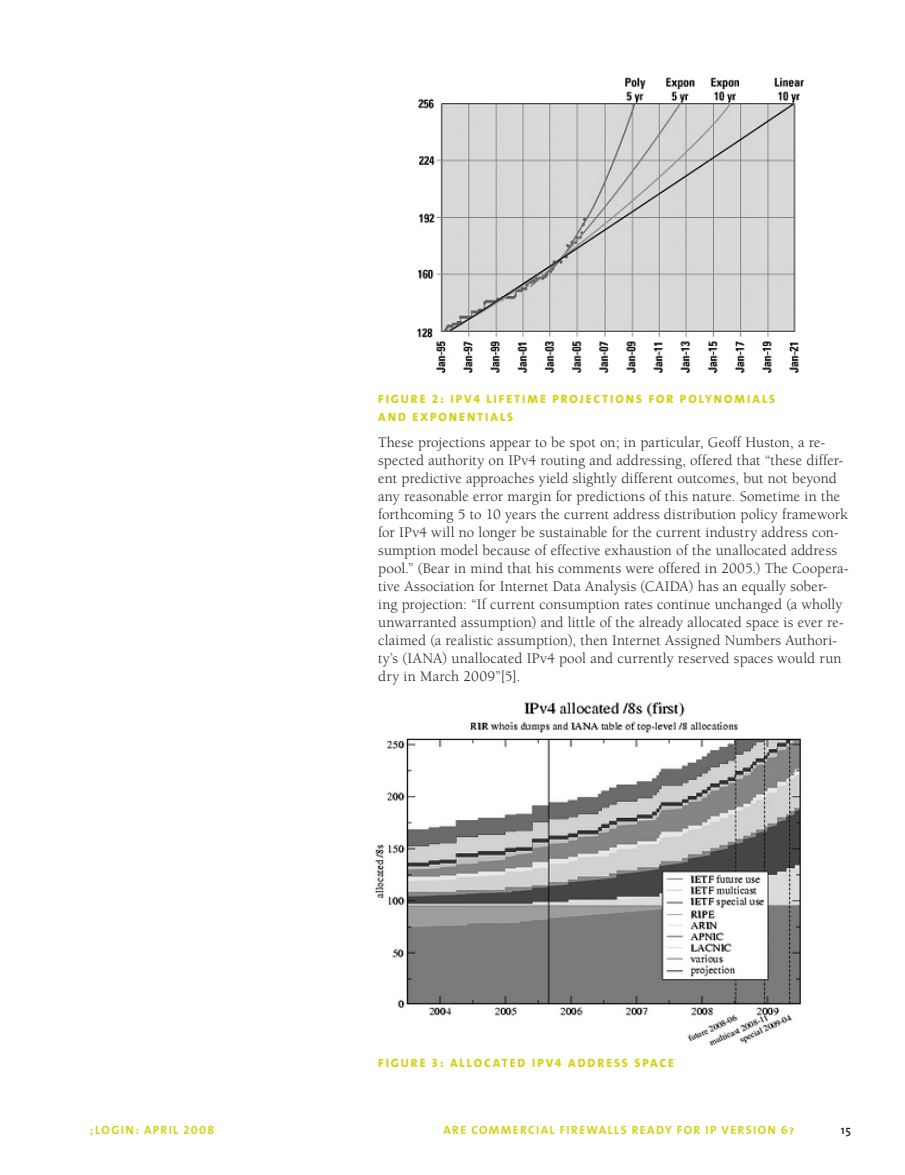
<style>
.page{position:relative;width:905px;height:1175px;background:#fff}
.page>*{position:absolute;margin:0;border:0;box-sizing:border-box;transform-origin:0 0}
._2_Body_2b{font:15px/18px "Berkeley";letter-spacing:.01em;color:#231f20}
._3__Caption{font:12px/18px "The Mix Extra Bold Caps";letter-spacing:.16em;color:#d4d110}
.RH_Verso{font:12px "The Mix Bold Caps";letter-spacing:.115em;color:#d4d110}
.RH_Verso-2{font:600 12px "The Mix";color:#231f20}
</style>
<div class="page">
<img style="left:417px;top:77px;width:386px;height:295px">
<img style="left:374px;top:702px;width:428px;height:344px">
<p class="_3__Caption" style="left:378px;top:390px;width:398px">FIGURE 2: I PV4 L IF ETIME PROJECTIONS F OR POLYNOMIALS<br>AND E XP ONENTIALS</p>
<p class="_2_Body_2b" style="left:378px;top:433px;width:472px">These projections appear to be spot on; in particular, Geoff Huston, a re&shy;spected authority on IPv4 routing and addressing, offered that “these differ&shy;ent predictive approaches yield slightly different outcomes, but not beyond any reasonable error margin for predictions of this nature. Sometime in the forthcoming 5 to 10 years the current address distribution policy framework for IPv4 will no longer be sustainable for the current industry address con&shy;sumption model because of effective exhaustion of the unallocated address pool.” (Bear in mind that his comments were offered in 2005.) The Coopera&shy;tive Association for Internet Data Analysis (CAIDA) has an equally sober&shy;ing projection: “If current consumption rates continue unchanged (a wholly unwarranted assumption) and little of the already allocated space is ever re&shy;claimed (a realistic assumption), then Internet Assigned Numbers Authori&shy;ty’s (IANA) unallocated IPv4 pool and currently reserved spaces would run dry in March 2009”[5].</p>
<p class="_3__Caption" style="left:378px;top:1053px;width:297px">FIGURE 3: A LLOCATED I PV4 A DDRESS SPACE</p>
<p class="RH_Verso" style="left:90px;top:1120px;width:14px">;LOGIN</p>
<p class="RH_Verso" style="left:136px;top:1120px;width:80px">: APRIL 2008</p>
<p class="RH_Verso" style="left:443px;top:1120px;width:352px">ARE COMMERCIAL FIREWALLS READY FOR IP VERSION 6?</p>
<p class="RH_Verso-2" style="left:840px;top:1120px;width:9px">15</p>
</div>
